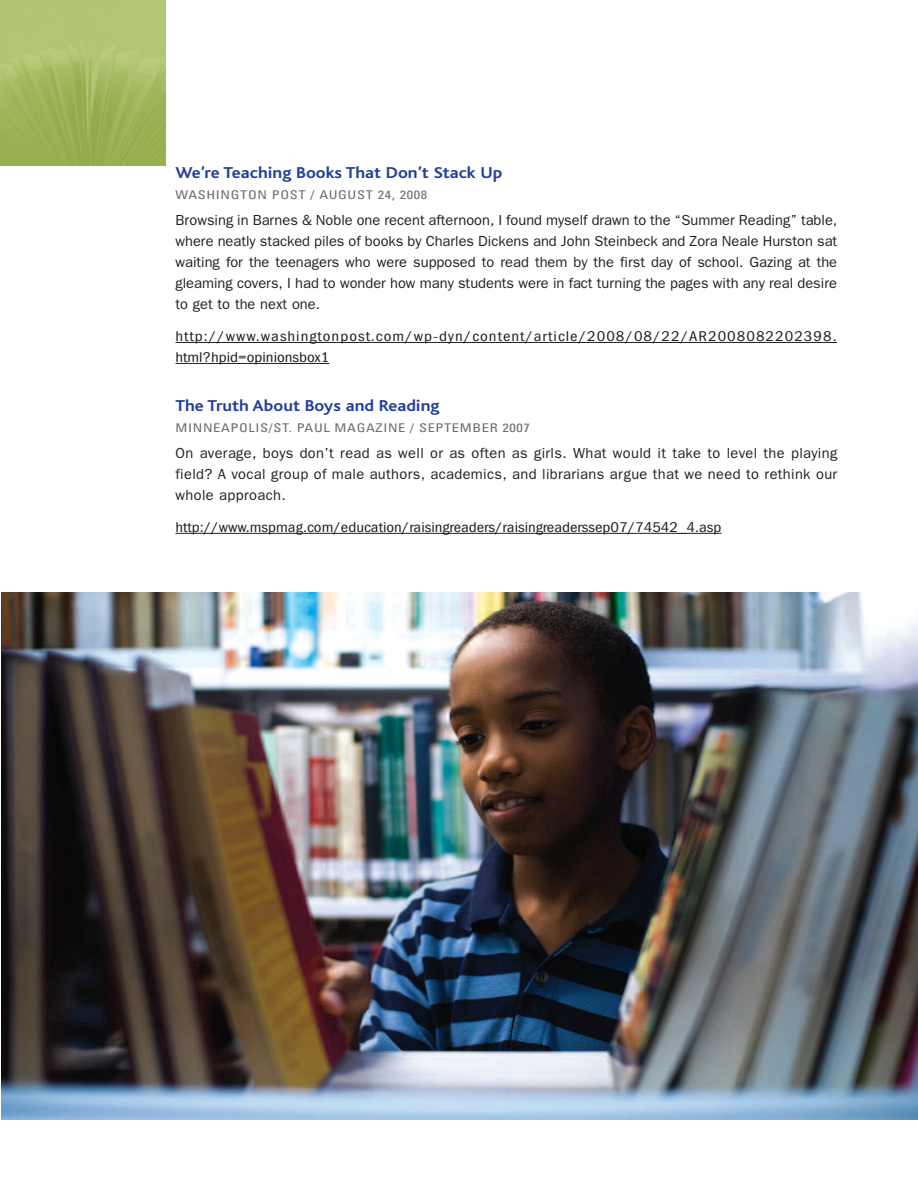
<style>
.page{position:relative;width:918px;height:1188px;background:#fff}
.page>*{position:absolute;margin:0;border:0;box-sizing:border-box;transform-origin:0 0}
.t1{font:700 16.5px "Bliss";color:#223f99;scale:1.1 1}
.t2{font:14.7px/21px "Franklin Gothic";letter-spacing:.025em;color:#231f20;text-align:justify}
.t3{font:condensed 14.7px/21px "Franklin Gothic";letter-spacing:.06em;color:#231f20;scale:1.15 1}
.t4{font:condensed 14.7px "Franklin Gothic";color:#231f20;scale:1.15 1}
.t5{font:condensed 12px "Univers";letter-spacing:.045em;color:#6c6d70;scale:1.2 1}
</style>
<div class="page">
<hr style="left:176px;top:342px;width:81px;height:1px;background:#231f20">
<hr style="left:256px;top:342px;width:192px;height:1px;background:#231f20">
<hr style="left:448px;top:342px;width:100px;height:1px;background:#231f20">
<hr style="left:548px;top:342px;width:289px;height:1px;background:#231f20">
<hr style="left:176px;top:363px;width:153px;height:1px;background:#231f20">
<hr style="left:176px;top:533px;width:71px;height:1px;background:#231f20">
<hr style="left:246px;top:533px;width:57px;height:1px;background:#231f20">
<hr style="left:303px;top:533px;width:147px;height:1px;background:#231f20">
<hr style="left:449px;top:533px;width:94px;height:1px;background:#231f20">
<hr style="left:543px;top:533px;width:179px;height:1px;background:#231f20">
<img style="left:1px;top:592px;width:917px;height:528px">
<img style="left:0;top:0;width:165px;height:165px">
<p class="t1" style="left:176px;top:167px;width:299px">We’re Teaching Books That Don’t Stack Up</p>
<p class="t5" style="left:176px;top:190px;width:211px">WASHINGTON POST / AUGUST 24, 2008</p>
<p class="t2" style="left:176px;top:210px;width:663px">Browsing in Barnes &amp; Noble one recent afternoon, I found myself drawn to the “Summer Reading” table, where neatly stacked piles of books by Charles Dickens and John Steinbeck and Zora Neale Hurston sat waiting for the teenagers who were supposed to read them by the first day of school. Gazing at the gleaming covers, I had to wonder how many students were in fact turning the pages with any real desire to get to the next one.</p>
<p class="t3" style="left:176px;top:327px;width:577px">http://www.washingtonpost.com/wp-dyn/content/article/2008/08/22/AR2008082202398. html?hpid=opinionsbox1</p>
<p class="t1" style="left:176px;top:400px;width:242px">The Truth About Boys and Reading</p>
<p class="t5" style="left:176px;top:423px;width:297px">MINNEAPOLIS/ST. PAUL MAGAZINE / SEPTEMBER 2007</p>
<p class="t2" style="left:176px;top:443px;width:663px">On average, boys don’t read as well or as often as girls. What would it take to level the playing field? A vocal group of male authors, academics, and librarians argue that we need to rethink our whole approach.</p>
<p class="t4" style="left:176px;top:522px;width:476px">http://www.mspmag.com/education/raisingreaders/raisingreaderssep07/74542_4.asp</p>
</div>
